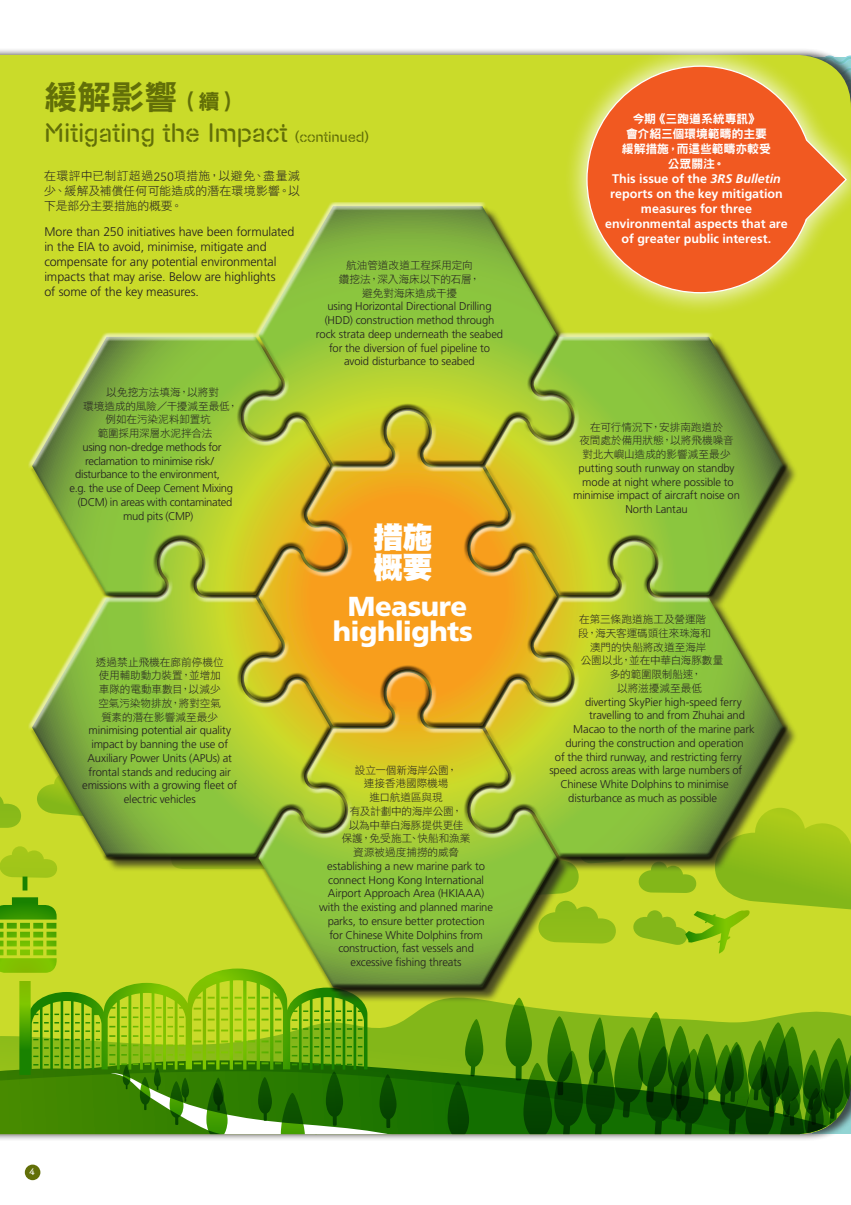
<style>
.page{position:relative;width:851px;height:1205px;background:#fff}
.page>*{position:absolute;margin:0;border:0;box-sizing:border-box;transform-origin:0 0}
.chinese_header_1{font:33.62px "DF Hei Std W9";color:#626f08}
.chinese_sub_head{font:30px/30px "DF Hei Std W12";color:#fff}
.English_sub_head{font:28px "Nimbus Stencil Becker";letter-spacing:-.015em;color:#626f08}
.chinese_sub_head-2{font:900 27.5px/25px "Frutiger";letter-spacing:-.02em;color:#fff;text-align:center}
.english_1st_paragrap{font:300 12.5px/15px "Frutiger";letter-spacing:-.01em;color:#231f20}
.english_1st_paragrap-2{font:700 12.5px/15px "Frutiger";color:#fff;text-align:center}
.chinese_1st_paragrap{font:11.88px/15px "DF Hei Std W3";letter-spacing:.015em;color:#231f20;text-align:justify}
.chinese_1st_paragrap-2{font:11.88px/15px "DF Hei Std W9";letter-spacing:-.005em;color:#fff;text-align:center}
.chinese_info_point{font:300 11.25px/13.8px "Frutiger";letter-spacing:-.015em;color:#231f20;text-align:center}
.chinese_info_point-2{font:10.62px/13.8px "DF Hei Std W3";letter-spacing:-.01em;color:#231f20;text-align:center}
.t1{font:10px "Nimbus Stencil Becker";color:#fff}
.s1{font-size:21.12px}
.s2{font-size:15.5px}
.s3{font-family:"Avenir LT Std";font-weight:300}
.s4{font-style:italic}
</style>
<div class="page">
<div style="left:0;top:55px;width:850px;height:718px;background:#cadb2a"></div>
<svg style="left:0;top:773px;width:850px;height:361px;background:#5e9812"></svg>
<div style="left:35px;top:208px;width:763px;height:795px;background:#231f20;opacity:.75"></div>
<div style="left:29px;top:206px;width:759px;height:786px;background:#231f20;opacity:.75"></div>
<div style="left:563px;top:42px;width:287px;height:274px;background:#fff;opacity:.75"></div>
<svg style="left:585px;top:65px;width:262px;height:229px;background:#e78330"></svg>
<div style="left:25px;top:1164px;width:15px;height:16px;background:#626f08;border-radius:50%"></div>
<p class="chinese_header_1" style="left:44px;top:79px;width:198px">緩解影響<span class="s1">（續）</span></p>
<p class="English_sub_head" style="left:44px;top:118px;width:326px">Mitigating the Impact <span class="s2">(continued)</span></p>
<p class="chinese_1st_paragrap" style="left:44px;top:168px;width:257px">在環評中已制訂超過<span class="s3">250</span>項措施，以避免、盡量減少、緩解及補償任何可能造成的潛在環境影響。以下是部分主要措施的概要。</p>
<p class="english_1st_paragrap" style="left:44px;top:224px;width:251px">More than 250 initiatives have been formulated in the EIA to avoid, minimise, mitigate and compensate for any potential environmental impacts that may arise. Below are highlights<br>of some of the key measures.</p>
<p class="chinese_info_point-2" style="left:339px;top:258px;width:143px">航油管道改道工程採用定向<br>鑽挖法，深入海床以下的石層，避免對海床造成干擾</p>
<p class="chinese_info_point" style="left:316px;top:299px;width:189px">using Horizontal Directional Drilling (HDD) construction method through rock strata deep underneath the seabed for the diversion of fuel pipeline to avoid disturbance to seabed</p>
<p class="chinese_info_point-2" style="left:106px;top:385px;width:114px">以免挖方法填海，以將對</p>
<p class="chinese_info_point-2" style="left:83px;top:399px;width:156px">環境造成的風險／干擾減至最低，</p>
<p class="chinese_info_point-2" style="left:105px;top:412px;width:107px">例如在污染泥料卸置坑</p>
<p class="chinese_info_point-2" style="left:98px;top:426px;width:116px">範圍採用深層水泥拌合法</p>
<p class="chinese_info_point" style="left:82px;top:440px;width:140px">using non-dredge methods for</p>
<p class="chinese_info_point" style="left:85px;top:454px;width:130px">reclamation to minimise risk/</p>
<p class="chinese_info_point" style="left:75px;top:467px;width:146px">disturbance to the environment,</p>
<p class="chinese_info_point" style="left:70px;top:481px;width:165px">e.g. the use of Deep Cement Mixing</p>
<p class="chinese_info_point" style="left:78px;top:495px;width:156px">(DCM) in areas with contaminated</p>
<p class="chinese_info_point" style="left:123px;top:509px;width:72px">mud pits (CMP)</p>
<p class="chinese_info_point-2" style="left:96px;top:655px;width:129px;text-align:left">透過禁止飛機在廊前停機位使用輔助動力裝置，並增加車隊的電動車數目，以減少空氣污染物排放，將對空氣質素的潛在影響減至最少</p>
<p class="chinese_info_point" style="left:82px;top:723px;width:156px">minimising potential air quality impact by banning the use of<br>Auxiliary Power Units (APUs) at frontal stands and reducing air emissions with a growing fleet of electric vehicles</p>
<p class="chinese_sub_head" style="left:373px;top:522px;width:61px">措施概要</p>
<p class="chinese_sub_head-2" style="left:333px;top:593px;width:141px">Measure highlights</p>
<p class="chinese_info_point-2" style="left:342px;top:763px;width:130px">設立一個新海岸公園，<br>連接香港國際機場<br>進口航道區與現<br>有及計劃中的海岸公園，<br>以為中華白海豚提供更佳<br>保護，免受施工、快船和漁業資源被過度捕撈的威脅</p>
<p class="chinese_info_point" style="left:319px;top:859px;width:175px">establishing a new marine park to connect Hong Kong International<br>Airport Approach Area (HKIAAA) with the existing and planned marine parks, to ensure better protection<br>for Chinese White Dolphins from construction, fast vessels and excessive fishing threats</p>
<p class="chinese_1st_paragrap-2" style="left:621px;top:111px;width:151px">今期《三跑道系統專訊》<br>會介紹三個環境範疇的主要緩解措施，而這些範疇亦較受公眾關注。</p>
<p class="english_1st_paragrap-2" style="left:605px;top:171px;width:184px">This issue of the <span class="s4">3RS Bulletin </span>reports on the key mitigation measures for three environmental aspects that are of greater public interest.</p>
<p class="chinese_info_point-2" style="left:579px;top:420px;width:156px">在可行情況下，安排南跑道於<br>夜間處於備用狀態，以將飛機噪音對北大嶼山造成的影響減至最少</p>
<p class="chinese_info_point" style="left:573px;top:461px;width:168px">putting south runway on standby mode at night where possible to minimise impact of aircraft noise on<br>North Lantau</p>
<p class="chinese_info_point-2" style="left:579px;top:612px;width:128px">在第三條跑道施工及營運階</p>
<p class="chinese_info_point-2" style="left:578px;top:626px;width:134px">段，海天客運碼頭往來珠海和</p>
<p class="chinese_info_point-2" style="left:590px;top:640px;width:118px">澳門的快船將改道至海岸</p>
<p class="chinese_info_point-2" style="left:580px;top:653px;width:144px">公園以北，並在中華白海豚數量</p>
<p class="chinese_info_point-2" style="left:609px;top:667px;width:93px">多的範圍限制船速，</p>
<p class="chinese_info_point-2" style="left:617px;top:681px;width:86px">以將滋擾減至最低</p>
<p class="chinese_info_point" style="left:585px;top:695px;width:158px">diverting SkyPier high-speed ferry</p>
<p class="chinese_info_point" style="left:589px;top:709px;width:157px">travelling to and from Zhuhai and</p>
<p class="chinese_info_point" style="left:573px;top:722px;width:183px">Macao to the north of the marine park</p>
<p class="chinese_info_point" style="left:565px;top:736px;width:180px">during the construction and operation</p>
<p class="chinese_info_point" style="left:555px;top:750px;width:188px">of the third runway, and restricting ferry</p>
<p class="chinese_info_point" style="left:549px;top:764px;width:194px">speed across areas with large numbers of</p>
<p class="chinese_info_point" style="left:560px;top:777px;width:170px">Chinese White Dolphins to minimise</p>
<p class="chinese_info_point" style="left:568px;top:791px;width:150px">disturbance as much as possible</p>
<p class="t1" style="left:29px;top:1166px;width:7px">4</p>
</div>
